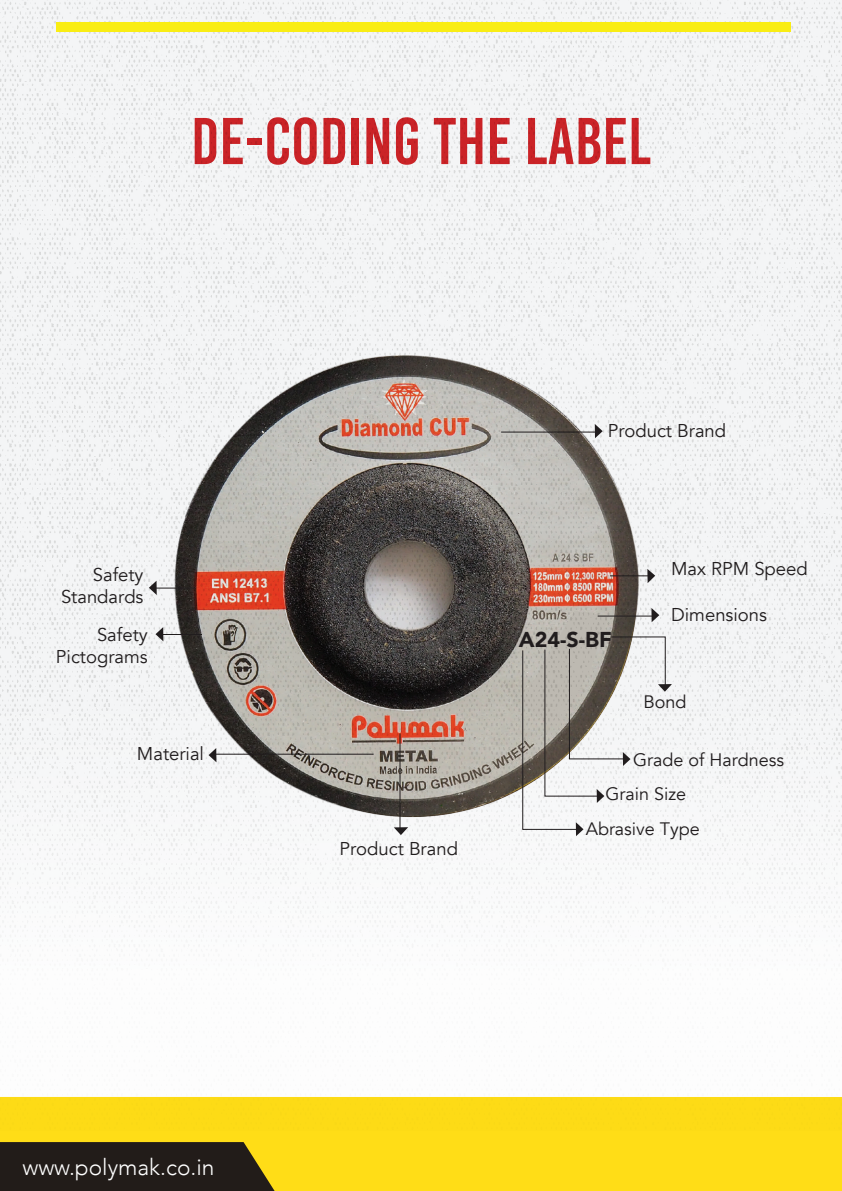
<style>
.page{position:relative;width:842px;height:1191px;background:#fff}
.page>*{position:absolute;margin:0;border:0;box-sizing:border-box;transform-origin:0 0}
.t1{font:65.9px "Bebas Kai";color:#d52529}
.t2{font:300 22.7px "Avenir";color:#fff}
.t3{font:900 21.5px "Avenir";color:#231f20}
.t4{font:18.5px/22.2px "Avenir";color:#231f20;text-align:right}
.t5{font:18px/34px "Avenir";color:#231f20}
</style>
<div class="page">
<div style="left:0;top:1097px;width:842px;height:94px;background:#ffdd17"></div>
<svg style="left:0;top:1142px;width:275px;height:49px"></svg>
<img style="left:0;top:0;width:842px;height:1097px">
<div style="left:56px;top:22px;width:735px;height:9px;background:#f9ed14"></div>
<h1 class="t1" style="left:191px;top:106px;width:462px">DE-CODING THE LABEL</h1>
<p class="t4" style="left:61px;top:564px;width:84px">Safety<br>Standards</p>
<p class="t4" style="left:56px;top:624px;width:93px">Safety<br>Pictograms</p>
<p class="t4" style="left:137px;top:743px;width:69px">Material</p>
<p class="t2" style="left:22px;top:1152px;width:194px">www.polymak.co.in</p>
<p class="t4" style="left:339px;top:838px;width:120px">Product Brand</p>
<p class="t4" style="left:608px;top:420px;width:120px">Product Brand</p>
<p class="t4" style="left:671px;top:558px;width:138px">Max RPM Speed</p>
<p class="t3" style="left:519px;top:626px;width:94px">A24-S-BF</p>
<p class="t4" style="left:671px;top:604px;width:97px">Dimensions</p>
<p class="t5" style="left:643px;top:685px;width:44px">Bond</p>
<p class="t5" style="left:605px;top:743px;width:180px;text-indent:28px">Grade of Hardness<br>Grain Size</p>
<p class="t5" style="left:586px;top:812px;width:116px">Abrasive Type</p>
</div>
